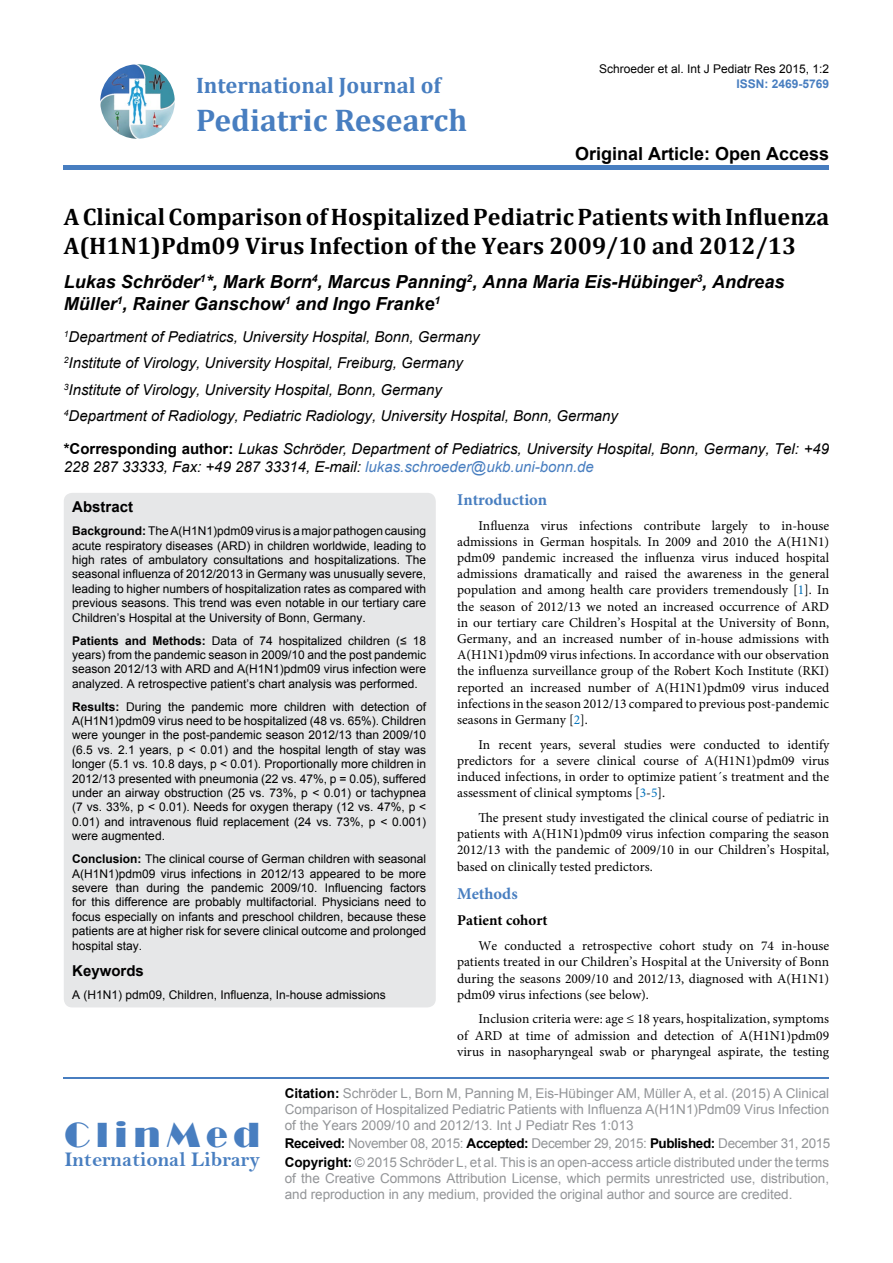
<style>
.page{position:relative;width:893px;height:1263px;background:#fff}
.page>*{position:absolute;margin:0;border:0;box-sizing:border-box;transform-origin:0 0}
.t1{font:36px "Broadway";letter-spacing:.16em;color:#487ec0}
.t2{font:700 31.5px "Cambria";color:#487ec0}
.t3{font:700 24px/28.8px "Cambria";color:#000}
.t4{font:700 22.5px "Cambria";color:#487ec0}
.t5{font:21px "Bell MT Bold";color:#487ec0}
.t6{font:italic 700 18px/21.6px "Arial";color:#000}
.t7{font:700 18px "Arial";color:#000}
.t8{font:700 16.5px "Minion Pro";color:#487ec0}
.t9{font:italic 15px/26.5px "Arial";color:#000}
.t10{font:700 15px "Arial";color:#000}
.t11{font:700 15px "Minion Pro";color:#000}
.t12{font:13.5px/16.2px "Minion Pro";color:#000;text-align:justify}
.t13{font:13.5px/16.2px "Arial";letter-spacing:-.005em;color:#939598}
.t14{font:12px/14.4px "Arial";color:#000;text-align:justify}
.t15{font:700 12px "Arial";color:#487ec0}
.s1{font-weight:700;font-style:normal}
.s2{color:#487ec0}
.s3{font-weight:700}
.s4{color:#0072bc}
.s5{font-weight:700;color:#000}
</style>
<div class="page">
<img style="left:100px;top:64px;width:75px;height:75px;border-radius:37px">
<div style="left:64px;top:165px;width:765px;height:5px;background:#487ec0"></div>
<hr style="left:64px;top:1077px;width:765px;height:2px;background:#487ec0">
<div style="left:64px;top:493px;width:372px;height:514px;background:#e6e7e8;border-radius:9px"></div>
<h3 class="t4" style="left:196px;top:70px;width:246px">International Journal of</h3>
<h2 class="t2" style="left:196px;top:98px;width:273px">Pediatric Research</h2>
<p class="t14" style="left:599px;top:61px;width:232px">Schroeder et al. Int J Pediatr Res 2015, 1:2</p>
<p class="t15" style="left:736px;top:75px;width:94px">ISSN: 2469-5769</p>
<h3 class="t7" style="left:575px;top:142px;width:256px">Original Article: Open Access</h3>
<h3 class="t3" style="left:64px;top:202px;width:767px">A Clinical Comparison of Hospitalized Pediatric Patients with Influenza<br>A(H1N1)Pdm09 Virus Infection of the Years 2009/10 and 2012/13</h3>
<h3 class="t6" style="left:64px;top:271px;width:722px">Lukas Schröder<sup>1</sup>*, Mark Born<sup>4</sup>, Marcus Panning<sup>2</sup>, Anna Maria Eis-Hübinger<sup>3</sup>, Andreas<br>Müller<sup>1</sup>, Rainer Ganschow<sup>1</sup> and Ingo Franke<sup>1</sup></h3>
<p class="t9" style="left:64px;top:324px;width:556px"><sup>1</sup>Department of Pediatrics, University Hospital, Bonn, Germany<br><sup>2</sup>Institute of Virology, University Hospital, Freiburg, Germany<br><sup>3</sup>Institute of Virology, University Hospital, Bonn, Germany<br><sup>4</sup>Department of Radiology, Pediatric Radiology, University Hospital, Bonn, Germany</p>
<p class="t9" style="left:64px;top:439px;width:767px;line-height:18px"><span class="s1">*Corresponding author:</span> Lukas Schröder, Department of Pediatrics, University Hospital, Bonn, Germany, Tel: +49<br>228 287 33333, Fax: +49 287 33314, E-mail: <span class="s2">lukas.schroeder@ukb.uni-bonn.de</span></p>
<p class="t10" style="left:72px;top:497px;width:62px">Abstract</p>
<p class="t14" style="left:72px;top:524px;width:355px"><span class="s3">Background:</span> The A(H1N1)pdm09 virus is a major pathogen causing acute respiratory diseases (ARD) in children worldwide, leading to high rates of ambulatory consultations and hospitalizations. The seasonal influenza of 2012/2013 in Germany was unusually severe, leading to higher numbers of hospitalization rates as compared with previous seasons. This trend was even notable in our tertiary care Children’s Hospital at the University of Bonn, Germany.</p>
<p class="t14" style="left:72px;top:633px;width:356px"><span class="s3">Patients and Methods:</span> Data of 74 hospitalized children (≤ 18 years) from the pandemic season in 2009/10 and the post pandemic season 2012/13 with ARD and A(H1N1)pdm09 virus infection were analyzed. A retrospective patient’s chart analysis was performed.</p>
<p class="t14" style="left:72px;top:699px;width:355px"><span class="s3">Results:</span> During the pandemic more children with detection of A(H1N1)pdm09 virus need to be hospitalized (48 vs. 65%). Children were younger in the post-pandemic season 2012/13 than 2009/10 (6.5 vs. 2.1 years, p &lt; 0.01) and the hospital length of stay was longer (5.1 vs. 10.8 days, p &lt; 0.01). Proportionally more children in 2012/13 presented with pneumonia (22 vs. 47%, p = 0.05), suffered under an airway obstruction (25 vs. 73%, p &lt; 0.01) or tachypnea (7 vs. 33%, p &lt; 0.01). Needs for oxygen therapy (12 vs. 47%, p &lt; 0.01) and intravenous fluid replacement (24 vs. 73%, p &lt; 0.001) were augmented.</p>
<p class="t14" style="left:72px;top:852px;width:355px"><span class="s3">Conclusion:</span> The clinical course of German children with seasonal A(H1N1)pdm09 virus infections in 2012/13 appeared to be more severe than during the pandemic 2009/10. Influencing factors for this difference are probably multifactorial. Physicians need to focus especially on infants and preschool children, because these patients are at higher risk for severe clinical outcome and prolonged hospital stay.</p>
<p class="t10" style="left:72px;top:961px;width:73px">Keywords</p>
<p class="t14" style="left:72px;top:988px;width:315px">A (H1N1) pdm09, Children, Influenza, In-house admissions</p>
<h3 class="t8" style="left:457px;top:488px;width:92px">Introduction</h3>
<p class="t12" style="left:457px;top:517px;width:374px;text-indent:21px">Influenza virus infections contribute largely to in-house admissions in German hospitals. In 2009 and 2010 the A(H1N1) pdm09 pandemic increased the influenza virus induced hospital admissions dramatically and raised the awareness in the general population and among health care providers tremendously [<span class="s4">1</span>]. In the season of 2012/13 we noted an increased occurrence of ARD in our tertiary care Children’s Hospital at the University of Bonn, Germany, and an increased number of in-house admissions with A(H1N1)pdm09 virus infections. In accordance with our observation the influenza surveillance group of the Robert Koch Institute (RKI) reported an increased number of A(H1N1)pdm09 virus induced infections in the season 2012/13 compared to previous post-pandemic seasons in Germany [<span class="s4">2</span>].</p>
<p class="t12" style="left:457px;top:736px;width:374px;text-indent:21px">In recent years, several studies were conducted to identify predictors for a severe clinical course of A(H1N1)pdm09 virus induced infections, in order to optimize patient´s treatment and the assessment of clinical symptoms [<span class="s4">3</span>-<span class="s4">5</span>].</p>
<p class="t12" style="left:457px;top:810px;width:374px;text-indent:21px">The present study investigated the clinical course of pediatric in patients with A(H1N1)pdm09 virus infection comparing the season 2012/13 with the pandemic of 2009/10 in our Children’s Hospital, based on clinically tested predictors.</p>
<h3 class="t8" style="left:457px;top:882px;width:62px">Methods</h3>
<p class="t11" style="left:457px;top:910px;width:92px">Patient cohort</p>
<p class="t12" style="left:457px;top:938px;width:374px;text-indent:21px">We conducted a retrospective cohort study on 74 in-house patients treated in our Children’s Hospital at the University of Bonn during the seasons 2009/10 and 2012/13, diagnosed with A(H1N1) pdm09 virus infections (see below).</p>
<p class="t12" style="left:457px;top:1011px;width:374px;text-indent:21px">Inclusion criteria were: age ≤ 18 years, hospitalization, symptoms of ARD at time of admission and detection of A(H1N1)pdm09 virus in nasopharyngeal swab or pharyngeal aspirate, the testing</p>
<h1 class="t1" style="left:64px;top:1113px;width:197px">ClinMed</h1>
<h3 class="t5" style="left:64px;top:1147px;width:197px">International Library</h3>
<p class="t13" style="left:285px;top:1085px;width:546px;text-align:justify"><span class="s5">Citation:</span> Schröder L, Born M, Panning M, Eis-Hübinger AM, Müller A, et al. (2015) A Clinical Comparison of Hospitalized Pediatric Patients with Influenza A(H1N1)Pdm09 Virus Infection of the Years 2009/10 and 2012/13. Int J Pediatr Res 1:013</p>
<p class="t13" style="left:285px;top:1135px;width:547px;line-height:18.3px"><span class="s5">Received:</span> November 08, 2015: <span class="s5">Accepted:</span> December 29, 2015: <span class="s5">Published:</span> December 31, 2015<br><span class="s5">Copyright:</span> © 2015 Schröder L, et al. This is an open-access article distributed under the terms</p>
<p class="t13" style="left:285px;top:1170px;width:546px">of the Creative Commons Attribution License, which permits unrestricted use, distribution, and reproduction in any medium, provided the original author and source are credited.</p>
</div>
